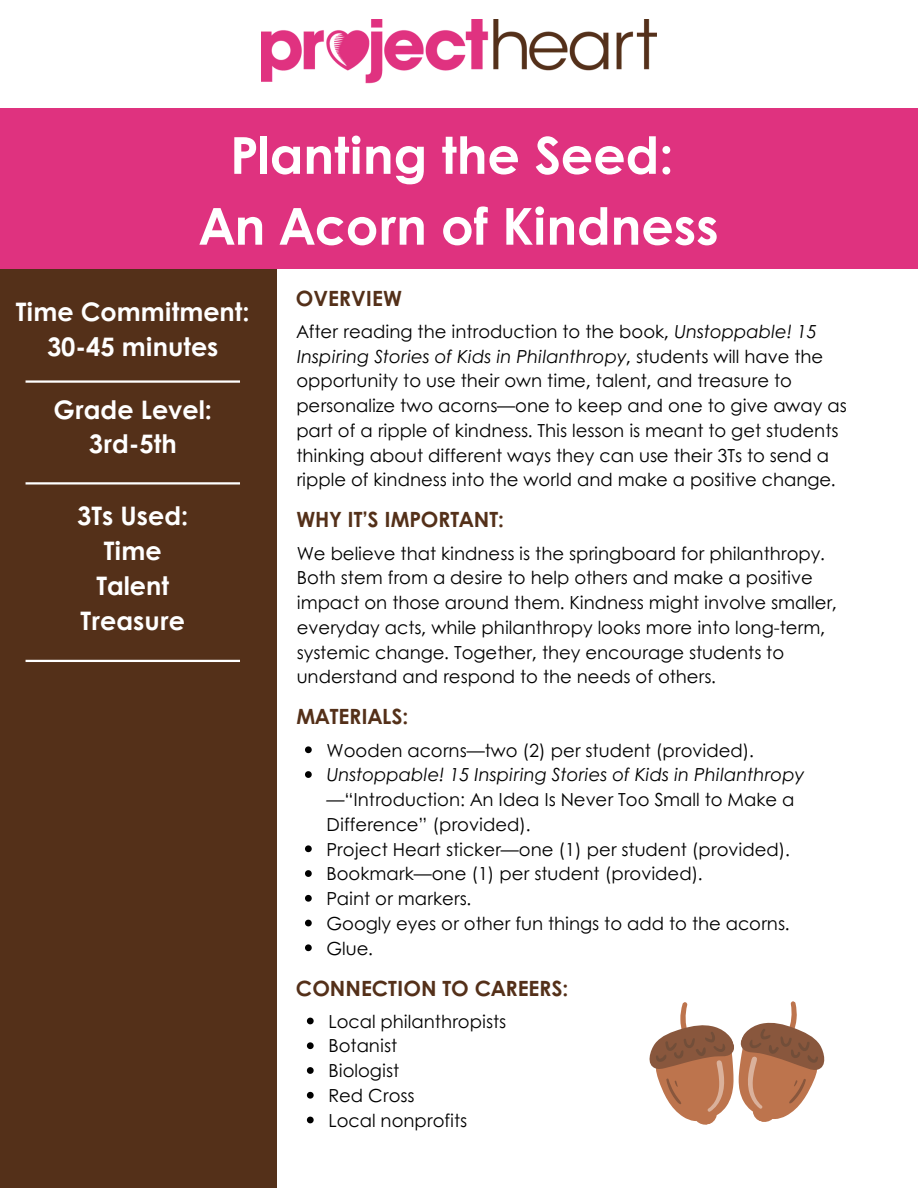
<style>
.page{position:relative;width:918px;height:1188px;background:#fff}
.page>*{position:absolute;margin:0;border:0;box-sizing:border-box;transform-origin:0 0}
.t1{font:700 51px/70.8px "Century Gothic";color:#fff;text-align:center}
.t2{font:700 25.5px/34.8px "Century Gothic";color:#fff;text-align:center}
.t3{font:700 21px "Century Gothic";color:#543019}
.t4{font:18px/24.8px "Century Gothic";color:#000}
.s1{font-style:italic}
</style>
<div class="page">
<img style="left:261px;top:20px;width:395px;height:64px">
<div style="left:0;top:269px;width:276px;height:919px;background:#543019"></div>
<div style="left:0;top:108px;width:918px;height:161px;background:#df327f"></div>
<hr style="left:26px;top:380px;width:214px;height:3px;background:#fff">
<hr style="left:26px;top:482px;width:214px;height:3px;background:#fff">
<hr style="left:26px;top:660px;width:214px;height:2px;background:#fff">
<svg style="left:305px;top:746px;width:7px;height:7px"></svg>
<svg style="left:305px;top:771px;width:7px;height:7px"></svg>
<svg style="left:305px;top:845px;width:7px;height:7px"></svg>
<svg style="left:305px;top:870px;width:7px;height:7px"></svg>
<svg style="left:305px;top:895px;width:7px;height:7px"></svg>
<svg style="left:305px;top:920px;width:7px;height:6px"></svg>
<svg style="left:305px;top:944px;width:7px;height:7px"></svg>
<svg style="left:307px;top:1018px;width:7px;height:6px"></svg>
<svg style="left:307px;top:1042px;width:7px;height:7px"></svg>
<svg style="left:307px;top:1067px;width:7px;height:7px"></svg>
<svg style="left:307px;top:1092px;width:7px;height:7px"></svg>
<svg style="left:307px;top:1117px;width:7px;height:6px"></svg>
<svg style="left:649px;top:1001px;width:176px;height:124px"></svg>
<h2 class="t1" style="left:199px;top:118px;width:521px">Planting the Seed:<br>An Acorn of Kindness</h2>
<p class="t2" style="left:16px;top:293px;width:235px">Time Commitment:<br>30-45 minutes</p>
<h1 class="t2" style="left:54px;top:391px;width:160px">Grade Level:<br>3rd-5th</h1>
<h2 class="t2" style="left:77px;top:497px;width:113px">3Ts Used:<br>Time<br>Talent<br>Treasure</h2>
<p class="t3" style="left:296px;top:282px;width:107px">OVERVIEW</p>
<h2 class="t4" style="left:296px;top:318px;width:552px">After reading the introduction to the book, <span class="s1">Unstoppable! 15<br>Inspiring Stories of Kids in Philanthropy</span>, students will have the opportunity to use their own time, talent, and treasure to personalize two acorns—one to keep and one to give away as part of a ripple of kindness. This lesson is meant to get students thinking about different ways they can use their 3Ts to send a ripple of kindness into the world and make a positive change.</h2>
<p class="t3" style="left:296px;top:504px;width:209px">WHY IT’S IMPORTANT:</p>
<p class="t4" style="left:297px;top:540px;width:542px">We believe that kindness is the springboard for philanthropy.<br>Both stem from a desire to help others and make a positive impact on those around them. Kindness might involve smaller, everyday acts, while philanthropy looks more into long-term, systemic change. Together, they encourage students to understand and respond to the needs of others.</p>
<p class="t3" style="left:296px;top:701px;width:113px">MATERIALS:</p>
<h3 class="t4" style="left:327px;top:737px;width:429px">Wooden acorns—two (2) per student (provided).</h3>
<p class="t4" style="left:327px;top:762px;width:479px"><span class="s1">Unstoppable! 15 Inspiring Stories of Kids in Philanthropy —</span>“Introduction: An Idea Is Never Too Small to Make a<br>Difference” (provided).</p>
<h3 class="t4" style="left:327px;top:836px;width:465px">Project Heart sticker—one (1) per student (provided).</h3>
<p class="t4" style="left:327px;top:861px;width:378px">Bookmark—one (1) per student (provided).</p>
<h3 class="t4" style="left:327px;top:885px;width:146px">Paint or markers.</h3>
<p class="t4" style="left:327px;top:910px;width:464px">Googly eyes or other fun things to add to the acorns.</p>
<p class="t4" style="left:327px;top:935px;width:48px">Glue.</p>
<p class="t3" style="left:296px;top:972px;width:274px">CONNECTION TO CAREERS:</p>
<p class="t4" style="left:328px;top:1008px;width:179px">Local philanthropists</p>
<p class="t4" style="left:328px;top:1033px;width:70px">Botanist</p>
<p class="t4" style="left:328px;top:1058px;width:72px">Biologist</p>
<p class="t4" style="left:328px;top:1082px;width:87px">Red Cross</p>
<h3 class="t4" style="left:328px;top:1107px;width:140px">Local nonprofits</h3>
</div>
